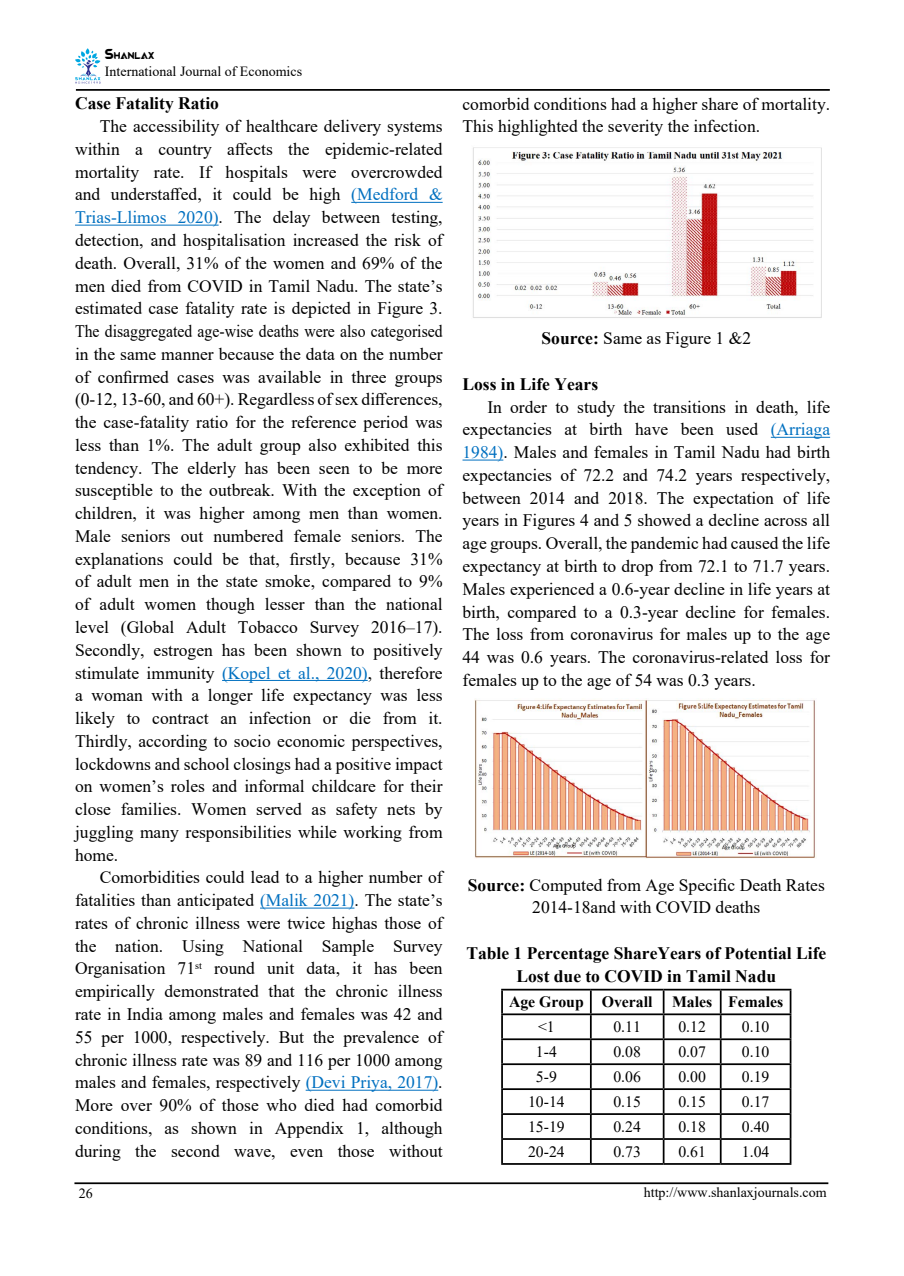
<style>
.page{position:relative;width:904px;height:1276px;background:#fff}
.page>*{position:absolute;margin:0;border:0;box-sizing:border-box;transform-origin:0 0}
.t1{font:17.5px/22.8px "Times New Roman";color:#000;text-align:justify}
.t2{font:700 17.5px/22.8px "Times New Roman";color:#000;text-align:center}
.t3{font:15.75px "Times New Roman";color:#000}
.t4{font:700 15.75px "Times New Roman";color:#000}
.t5{font:14px "Times New Roman";color:#000}
.t6{font:700 9.8px "Magmawave Caps";color:#000}
.s1{font-size:14px}
.s2{color:#0070c0}
.s3{font-weight:700}
</style>
<div class="page">
<hr style="left:76px;top:89px;width:753px;height:2px;background:#000">
<svg style="left:75px;top:48px;width:25px;height:36px"></svg>
<hr style="left:74px;top:1182px;width:754px;height:1px;background:#000">
<hr style="left:351px;top:202px;width:91px;height:1px;background:#0070c0">
<hr style="left:75px;top:225px;width:143px;height:1px;background:#0070c0">
<hr style="left:222px;top:680px;width:145px;height:1px;background:#0070c0">
<hr style="left:260px;top:907px;width:94px;height:1px;background:#0070c0">
<hr style="left:305px;top:1089px;width:133px;height:1px;background:#0070c0">
<hr style="left:770px;top:437px;width:60px;height:1px;background:#0070c0">
<hr style="left:462px;top:459px;width:41px;height:1px;background:#0070c0">
<img style="left:473px;top:147px;width:348px;height:171px">
<img style="left:474px;top:699px;width:342px;height:159px">
<hr style="left:501px;top:988px;width:89px;height:2px;background:#000">
<hr style="left:501px;top:990px;width:2px;height:23px;background:#000">
<hr style="left:590px;top:988px;width:73px;height:2px;background:#000">
<hr style="left:663px;top:988px;width:57px;height:2px;background:#000">
<hr style="left:662px;top:990px;width:2px;height:23px;background:#000">
<hr style="left:720px;top:988px;width:71px;height:2px;background:#000">
<hr style="left:719px;top:990px;width:2px;height:23px;background:#000">
<hr style="left:789px;top:990px;width:2px;height:23px;background:#000">
<hr style="left:501px;top:1013px;width:89px;height:2px;background:#000">
<hr style="left:501px;top:1015px;width:2px;height:23px;background:#000">
<hr style="left:590px;top:1013px;width:73px;height:2px;background:#000">
<hr style="left:663px;top:1013px;width:57px;height:2px;background:#000">
<hr style="left:662px;top:1015px;width:2px;height:23px;background:#000">
<hr style="left:720px;top:1013px;width:71px;height:2px;background:#000">
<hr style="left:719px;top:1015px;width:2px;height:23px;background:#000">
<hr style="left:789px;top:1015px;width:2px;height:23px;background:#000">
<hr style="left:501px;top:1038px;width:89px;height:1px;background:#000">
<hr style="left:501px;top:1039px;width:2px;height:24px;background:#000">
<hr style="left:590px;top:1038px;width:73px;height:1px;background:#000">
<hr style="left:663px;top:1038px;width:57px;height:1px;background:#000">
<hr style="left:662px;top:1039px;width:2px;height:24px;background:#000">
<hr style="left:720px;top:1038px;width:71px;height:1px;background:#000">
<hr style="left:719px;top:1039px;width:2px;height:24px;background:#000">
<hr style="left:789px;top:1039px;width:2px;height:24px;background:#000">
<hr style="left:501px;top:1063px;width:89px;height:1px;background:#000">
<hr style="left:501px;top:1064px;width:2px;height:24px;background:#000">
<hr style="left:590px;top:1063px;width:73px;height:1px;background:#000">
<hr style="left:663px;top:1063px;width:57px;height:1px;background:#000">
<hr style="left:662px;top:1064px;width:2px;height:24px;background:#000">
<hr style="left:720px;top:1063px;width:71px;height:1px;background:#000">
<hr style="left:719px;top:1064px;width:2px;height:24px;background:#000">
<hr style="left:789px;top:1064px;width:2px;height:24px;background:#000">
<hr style="left:501px;top:1088px;width:89px;height:1px;background:#000">
<hr style="left:501px;top:1089px;width:2px;height:23px;background:#000">
<hr style="left:590px;top:1088px;width:73px;height:1px;background:#000">
<hr style="left:663px;top:1088px;width:57px;height:1px;background:#000">
<hr style="left:662px;top:1089px;width:2px;height:23px;background:#000">
<hr style="left:720px;top:1088px;width:71px;height:1px;background:#000">
<hr style="left:719px;top:1089px;width:2px;height:23px;background:#000">
<hr style="left:789px;top:1089px;width:2px;height:23px;background:#000">
<hr style="left:501px;top:1112px;width:89px;height:2px;background:#000">
<hr style="left:501px;top:1114px;width:2px;height:23px;background:#000">
<hr style="left:590px;top:1112px;width:73px;height:2px;background:#000">
<hr style="left:663px;top:1112px;width:57px;height:2px;background:#000">
<hr style="left:662px;top:1114px;width:2px;height:23px;background:#000">
<hr style="left:720px;top:1112px;width:71px;height:2px;background:#000">
<hr style="left:719px;top:1114px;width:2px;height:23px;background:#000">
<hr style="left:789px;top:1114px;width:2px;height:23px;background:#000">
<hr style="left:501px;top:1137px;width:89px;height:2px;background:#000">
<hr style="left:501px;top:1139px;width:2px;height:23px;background:#000">
<hr style="left:590px;top:1137px;width:73px;height:2px;background:#000">
<svg style="left:590px;top:990px;width:1px;height:172px"></svg>
<hr style="left:663px;top:1137px;width:57px;height:2px;background:#000">
<hr style="left:662px;top:1139px;width:2px;height:23px;background:#000">
<hr style="left:720px;top:1137px;width:71px;height:2px;background:#000">
<hr style="left:719px;top:1139px;width:2px;height:23px;background:#000">
<hr style="left:789px;top:1139px;width:2px;height:23px;background:#000">
<hr style="left:501px;top:1162px;width:89px;height:2px;background:#000">
<hr style="left:590px;top:1162px;width:73px;height:2px;background:#000">
<hr style="left:663px;top:1162px;width:57px;height:2px;background:#000">
<hr style="left:720px;top:1162px;width:71px;height:2px;background:#000">
<p class="t6" style="left:105px;top:50px;width:51px"><span class="s1">S</span>HANLAX</p>
<p class="t5" style="left:105px;top:62px;width:199px">International Journal of Economics</p>
<p class="t2" style="left:75px;top:92px;width:145px">Case Fatality Ratio</p>
<p class="t1" style="left:75px;top:114px;width:369px;text-indent:25px">The accessibility of healthcare delivery systems within a country affects the epidemic-related mortality rate. If hospitals were overcrowded and understaffed, it could be high <span class="s2">(Medford &amp; Trias-Llimos 2020)</span>. The delay between testing, detection, and hospitalisation increased the risk of death. Overall, 31% of the women and 69% of the men died from COVID in Tamil Nadu. The state’s estimated case fatality rate is depicted in Figure 3.<br>The disaggregated age-wise deaths were also categorised in the same manner because the data on the number of confirmed cases was available in three groups (0-12, 13-60, and 60+). Regardless of sex differences, the case-fatality ratio for the reference period was less than 1%. The adult group also exhibited this tendency. The elderly has been seen to be more susceptible to the outbreak. With the exception of children, it was higher among men than women.<br>Male seniors out numbered female seniors. The explanations could be that, firstly, because 31% of adult men in the state smoke, compared to 9% of adult women though lesser than the national level (Global Adult Tobacco Survey 2016–17).<br>Secondly, estrogen has been shown to positively stimulate immunity <span class="s2">(Kopel et al., 2020)</span>, therefore a woman with a longer life expectancy was less likely to contract an infection or die from it.<br>Thirdly, according to socio economic perspectives, lockdowns and school closings had a positive impact on women’s roles and informal childcare for their close families. Women served as safety nets by juggling many responsibilities while working from home.</p>
<p class="t1" style="left:75px;top:865px;width:369px;text-indent:25px">Comorbidities could lead to a higher number of fatalities than anticipated <span class="s2">(Malik 2021)</span>. The state’s rates of chronic illness were twice highas those of the nation. Using National Sample Survey Organisation 71<sup>st</sup> round unit data, it has been empirically demonstrated that the chronic illness rate in India among males and females was 42 and 55 per 1000, respectively. But the prevalence of chronic illness rate was 89 and 116 per 1000 among males and females, respectively <span class="s2">(Devi Priya, 2017)</span>.<br>More over 90% of those who died had comorbid conditions, as shown in Appendix 1, although during the second wave, even those without</p>
<p class="t1" style="left:462px;top:92px;width:369px">comorbid conditions had a higher share of mortality.<br>This highlighted the severity the infection.</p>
<p class="t1" style="left:541px;top:326px;width:211px"><span class="s3">Source:</span> Same as Figure 1 &amp;2</p>
<p class="t2" style="left:462px;top:372px;width:137px">Loss in Life Years</p>
<p class="t1" style="left:462px;top:395px;width:369px;text-indent:25px">In order to study the transitions in death, life expectancies at birth have been used <span class="s2">(Arriaga 1984)</span>. Males and females in Tamil Nadu had birth expectancies of 72.2 and 74.2 years respectively, between 2014 and 2018. The expectation of life years in Figures 4 and 5 showed a decline across all age groups. Overall, the pandemic had caused the life expectancy at birth to drop from 72.1 to 71.7 years.<br>Males experienced a 0.6-year decline in life years at birth, compared to a 0.3-year decline for females.<br>The loss from coronavirus for males up to the age 44 was 0.6 years. The coronavirus-related loss for females up to the age of 54 was 0.3 years.</p>
<p class="t1" style="left:468px;top:872px;width:358px;text-align:center"><span class="s3">Source:</span> Computed from Age Specific Death Rates<br>2014-18and with COVID deaths</p>
<p class="t2" style="left:466px;top:941px;width:361px">Table 1 Percentage ShareYears of Potential Life<br>Lost due to COVID in Tamil Nadu</p>
<p class="t4" style="left:509px;top:990px;width:275px">Age Group Overall Males Females</p>
<p class="t3" style="left:538px;top:1015px;width:18px">&lt;1</p>
<p class="t3" style="left:613px;top:1015px;width:29px">0.11</p>
<p class="t3" style="left:678px;top:1015px;width:29px">0.12</p>
<p class="t3" style="left:741px;top:1015px;width:29px">0.10</p>
<p class="t3" style="left:536px;top:1040px;width:22px">1-4</p>
<p class="t3" style="left:613px;top:1040px;width:29px">0.08</p>
<p class="t3" style="left:678px;top:1040px;width:29px">0.07</p>
<p class="t3" style="left:741px;top:1040px;width:29px">0.10</p>
<p class="t3" style="left:536px;top:1065px;width:22px">5-9</p>
<p class="t3" style="left:613px;top:1065px;width:29px">0.06</p>
<p class="t3" style="left:678px;top:1065px;width:29px">0.00</p>
<p class="t3" style="left:741px;top:1065px;width:29px">0.19</p>
<p class="t3" style="left:528px;top:1090px;width:38px">10-14</p>
<p class="t3" style="left:613px;top:1090px;width:29px">0.15</p>
<p class="t3" style="left:678px;top:1090px;width:29px">0.15</p>
<p class="t3" style="left:741px;top:1090px;width:29px">0.17</p>
<p class="t3" style="left:528px;top:1115px;width:38px">15-19</p>
<p class="t3" style="left:613px;top:1115px;width:29px">0.24</p>
<p class="t3" style="left:678px;top:1115px;width:29px">0.18</p>
<p class="t3" style="left:741px;top:1115px;width:29px">0.40</p>
<p class="t3" style="left:528px;top:1140px;width:38px">20-24</p>
<p class="t3" style="left:613px;top:1140px;width:29px">0.73</p>
<p class="t3" style="left:678px;top:1140px;width:29px">0.61</p>
<p class="t3" style="left:741px;top:1140px;width:29px">1.04</p>
<p class="t5" style="left:79px;top:1182px;width:15px">26</p>
<p class="t5" style="left:643px;top:1182px;width:184px">http://www.shanlaxjournals.com</p>
</div>
